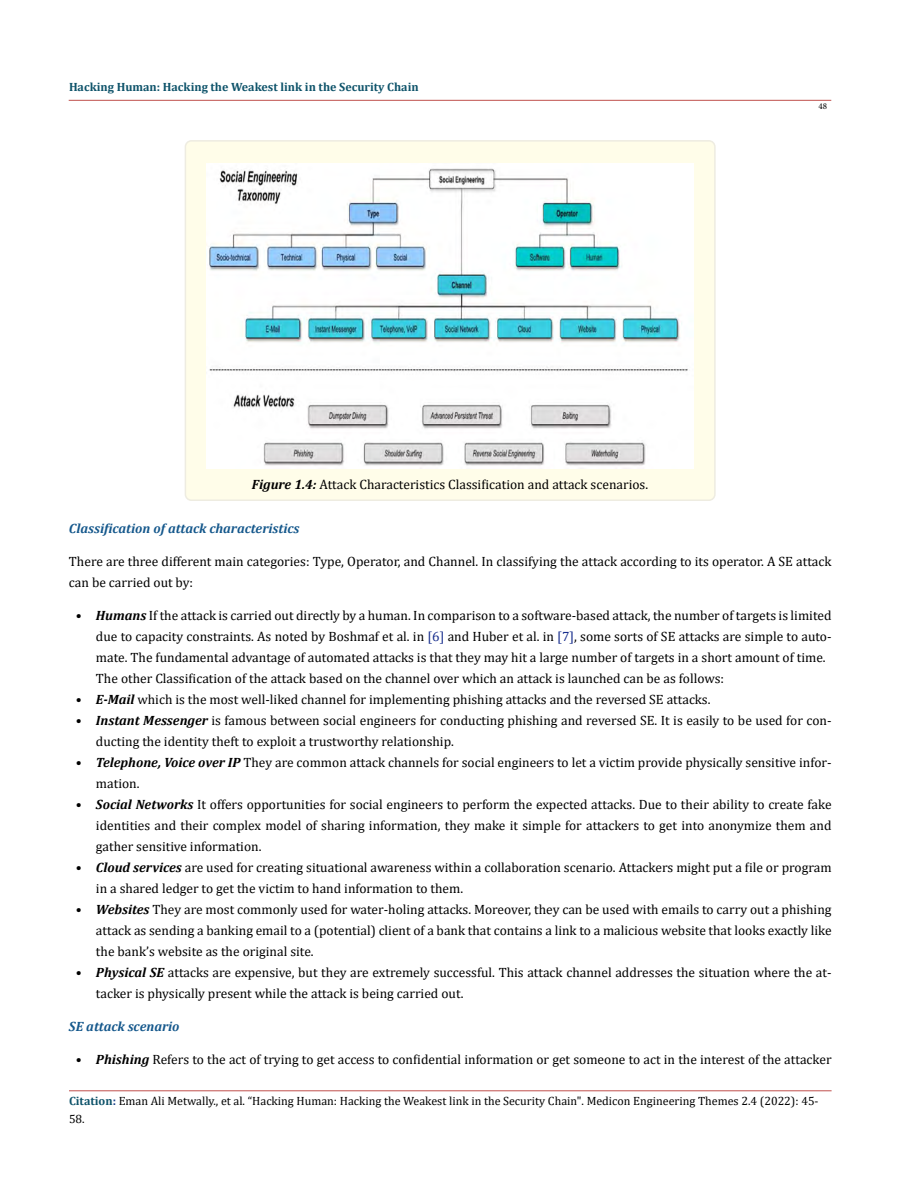
<style>
.page{position:relative;width:900px;height:1188px;background:#fff}
.page>*{position:absolute;margin:0;border:0;box-sizing:border-box;transform-origin:0 0}
.t1{font:13.5px/21px "Cambria";color:#000}
.t2{font:italic 700 13.5px "Cambria";color:#15588c}
.t3{font:12px/18px "Cambria";color:#000}
.t4{font:700 12px "Cambria";color:#0e536a}
.t5{font:9px "Minion Pro";color:#000}
.s1{font-weight:700;font-style:italic}
.s2{color:#152c8c}
.s3{font-weight:700;color:#0e536a}
.s4{font-weight:700;color:#173e88}
</style>
<div class="page">
<hr style="left:69px;top:1091px;width:763px;height:1px;background:#c0504d">
<hr style="left:69px;top:100px;width:762px;height:1px;background:#c0504d">
<div style="left:185px;top:141px;width:530px;height:359px;background:#fffde9;border-radius:6px"></div>
<div style="left:185px;top:140px;width:531px;height:361px;border:2px solid #eeece1;border-radius:6px"></div>
<img style="left:206px;top:163px;width:488px;height:305px">
<p class="t4" style="left:69px;top:78px;width:351px">Hacking Human: Hacking the Weakest link in the Security Chain</p>
<p class="t5" style="left:818px;top:100px;width:10px">48</p>
<p class="t1" style="left:252px;top:473px;width:398px"><span class="s1">Figure 1.4:</span> Attack Characteristics Classification and attack scenarios.</p>
<p class="t2" style="left:69px;top:519px;width:232px">Classification of attack characteristics</p>
<p class="t1" style="left:69px;top:551px;width:764px">There are three different main categories: Type, Operator, and Channel. In classifying the attack according to its operator. A SE attack can be carried out by:</p>
<p class="t1" style="left:96px;top:605px;width:737px;text-indent:-20px">• <span class="s1">Humans</span> If the attack is carried out directly by a human. In comparison to a software-based attack, the number of targets is limited due to capacity constraints. As noted by Boshmaf et al. in <span class="s2">[6]</span> and Huber et al. in <span class="s2">[7]</span>, some sorts of SE attacks are simple to auto&shy;mate. The fundamental advantage of automated attacks is that they may hit a large number of targets in a short amount of time.<br>The other Classification of the attack based on the channel over which an attack is launched can be as follows:</p>
<p class="t1" style="left:76px;top:689px;width:636px">• <span class="s1">E-Mail</span> which is the most well-liked channel for implementing phishing attacks and the reversed SE attacks.</p>
<p class="t1" style="left:96px;top:710px;width:737px;text-indent:-20px">• <span class="s1">Instant Messenger</span> is famous between social engineers for conducting phishing and reversed SE. It is easily to be used for con&shy;ducting the identity theft to exploit a trustworthy relationship.</p>
<p class="t1" style="left:96px;top:752px;width:737px;text-indent:-20px">• <span class="s1">Telephone, Voice over IP</span> They are common attack channels for social engineers to let a victim provide physically sensitive infor&shy;mation.</p>
<p class="t1" style="left:96px;top:794px;width:737px;text-align:justify;text-indent:-20px">• <span class="s1">Social Networks</span> It offers opportunities for social engineers to perform the expected attacks. Due to their ability to create fake identities and their complex model of sharing information, they make it simple for attackers to get into anonymize them and gather sensitive information.</p>
<p class="t1" style="left:96px;top:857px;width:737px;text-indent:-20px">• <span class="s1">Cloud services</span> are used for creating situational awareness within a collaboration scenario. Attackers might put a file or program in a shared ledger to get the victim to hand information to them.</p>
<p class="t1" style="left:96px;top:899px;width:737px;text-align:justify;text-indent:-20px">• <span class="s1">Websites</span> They are most commonly used for water-holing attacks. Moreover, they can be used with emails to carry out a phishing attack as sending a banking email to a (potential) client of a bank that contains a link to a malicious website that looks exactly like the bank’s website as the original site.</p>
<p class="t1" style="left:96px;top:962px;width:737px;text-indent:-20px">• <span class="s1">Physical SE</span> attacks are expensive, but they are extremely successful. This attack channel addresses the situation where the at&shy;tacker is physically present while the attack is being carried out.</p>
<p class="t2" style="left:69px;top:1017px;width:112px">SE attack scenario</p>
<p class="t1" style="left:76px;top:1049px;width:757px">• <span class="s1">Phishing</span> Refers to the act of trying to get access to confidential information or get someone to act in the interest of the attacker</p>
<p class="t3" style="left:69px;top:1092px;width:751px"><span class="s3">Citation</span><span class="s4">:</span> Eman Ali Metwally., et al. “Hacking Human: Hacking the Weakest link in the Security Chain". Medicon Engineering Themes 2.4 (2022): 45-<br>58.</p>
</div>
